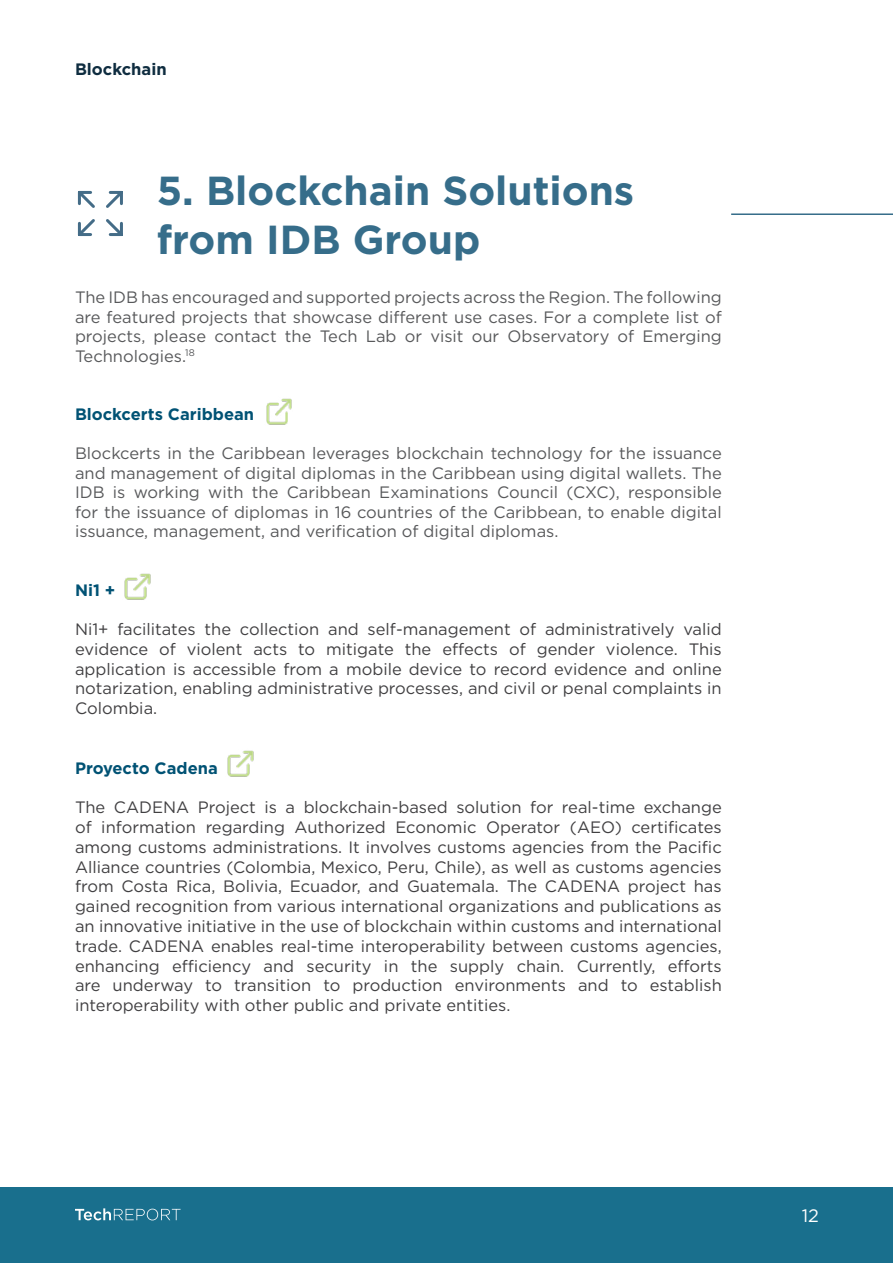
<style>
.page{position:relative;width:893px;height:1263px;background:#fff}
.page>*{position:absolute;margin:0;border:0;box-sizing:border-box;transform-origin:0 0}
.t1{font:700 40.5px/48.6px "Gotham";color:#366d8a}
.t2{font:18px "Gotham";color:#fff}
.t3{font:16.5px/19.8px "Gotham";color:#414042;text-align:justify}
.t4{font:16.5px/19.5px "Gotham";color:#58595b;text-align:justify}
.t5{font:700 16.5px "Gotham";color:#005274}
.t6{font:700 16.5px "Gotham";color:#0f2d40}
</style>
<div class="page">
<div style="left:0;top:1187px;width:893px;height:76px;background:#196f8d"></div>
<svg style="left:75px;top:1208px;width:106px;height:12px"></svg>
<hr style="left:731px;top:213px;width:162px;height:2px;background:#366d8a">
<svg style="left:77px;top:190px;width:46px;height:46px"></svg>
<img style="left:266px;top:398px;width:26px;height:27px">
<img style="left:124px;top:573px;width:27px;height:27px">
<img style="left:227px;top:750px;width:27px;height:27px">
<p class="t6" style="left:75px;top:58px;width:93px">Blockchain</p>
<h1 class="t1" style="left:157px;top:166px;width:479px">5. Blockchain Solutions from IDB Group</h1>
<p class="t4" style="left:75px;top:287px;width:648px">The IDB has encouraged and supported projects across the Region. The following are featured projects that showcase different use cases. For a complete list of projects, please contact the Tech Lab or visit our Observatory of Emerging Technologies.<sup>18</sup></p>
<p class="t5" style="left:75px;top:403px;width:181px">Blockcerts Caribbean</p>
<p class="t4" style="left:75px;top:443px;width:648px">Blockcerts in the Caribbean leverages blockchain technology for the issuance and management of digital diplomas in the Caribbean using digital wallets. The IDB is working with the Caribbean Examinations Council (CXC), responsible for the issuance of diplomas in 16 countries of the Caribbean, to enable digital issuance, management, and verification of digital diplomas.</p>
<p class="t5" style="left:75px;top:579px;width:42px">Ni1 +</p>
<p class="t3" style="left:75px;top:619px;width:648px">Ni1+ facilitates the collection and self-management of administratively valid evidence of violent acts to mitigate the effects of gender violence. This application is accessible from a mobile device to record evidence and online notarization, enabling administrative processes, and civil or penal complaints in Colombia.</p>
<p class="t5" style="left:75px;top:757px;width:144px">Proyecto Cadena</p>
<p class="t3" style="left:75px;top:797px;width:648px">The CADENA Project is a blockchain-based solution for real-time exchange of information regarding Authorized Economic Operator (AEO) certificates among customs administrations. It involves customs agencies from the Pacific Alliance countries (Colombia, Mexico, Peru, Chile), as well as customs agencies from Costa Rica, Bolivia, Ecuador, and Guatemala. The CADENA project has gained recognition from various international organizations and publications as an innovative initiative in the use of blockchain within customs and international trade. CADENA enables real-time interoperability between customs agencies, enhancing efficiency and security in the supply chain. Currently, efforts are underway to transition to production environments and to establish interoperability with other public and private entities.</p>
<p class="t2" style="left:802px;top:1204px;width:19px">12</p>
</div>
